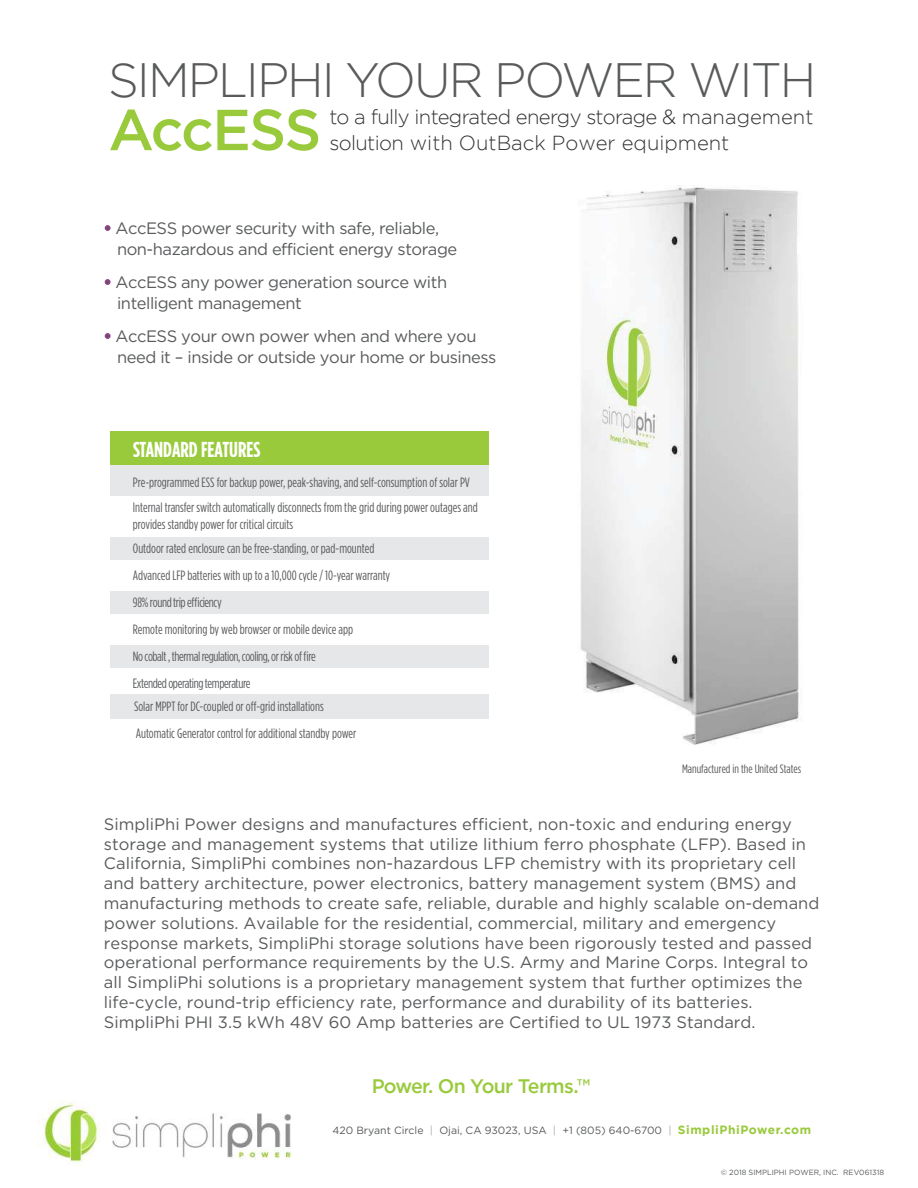
<style>
.page{position:relative;width:918px;height:1188px;background:#fff}
.page>*{position:absolute;margin:0;border:0;box-sizing:border-box;transform-origin:0 0}
.t1{font:500 57.75px "Gotham";letter-spacing:-.03em;color:#99ca3c}
.t2{font:300 48.15px "Gotham";letter-spacing:-.04em;color:#585a5c}
.t3{font:700 21.6px "Gotham Condensed";color:#fff}
.t4{font:300 20.25px/25.5px "Gotham";letter-spacing:-.03em;color:#333}
.t5{font:500 19.5px "Gotham";letter-spacing:-.04em;color:#99ca3c}
.t6{font:16.5px/19.8px "Gotham HTF";color:#585a5c}
.t7{font:16.5px/21px "Gotham HTF";letter-spacing:-.03em;color:#585a5c}
.t8{font:13.5px/25.8px "Gotham Condensed";color:#58595b}
.t9{font:13.5px/27px "Gotham Condensed";letter-spacing:-.03em;color:#585a5c}
.t10{font:12.15px "Gotham Condensed";color:#585a5c}
.t11{font:10.5px "Gotham HTF";color:#585a5c}
.t12{font:7.5px "Gotham HTF";color:#585a5c}
.s1{color:#a7a9ac}
.s2{font-family:"Gotham";font-weight:700;font-size:12px;color:#99ca3c}
</style>
<div class="page">
<svg style="left:105px;top:225px;width:6px;height:6px"></svg>
<svg style="left:105px;top:279px;width:6px;height:6px"></svg>
<svg style="left:105px;top:333px;width:6px;height:6px"></svg>
<div style="left:110px;top:432px;width:379px;height:35px;background:#99ca3c"></div>
<div style="left:110px;top:465px;width:379px;height:31px;background:#e6e7e8"></div>
<div style="left:110px;top:694px;width:379px;height:25px;background:#e6e7e8"></div>
<div style="left:110px;top:537px;width:379px;height:23px;background:#e6e7e8"></div>
<div style="left:110px;top:591px;width:379px;height:23px;background:#e6e7e8"></div>
<div style="left:110px;top:645px;width:379px;height:23px;background:#e6e7e8"></div>
<img style="left:37px;top:1102px;width:255px;height:64px">
<img style="left:580px;top:186px;width:221px;height:559px">
<h2 class="t2" style="left:108px;top:61px;width:710px">SIMPLIPHI YOUR POWER WITH</h2>
<h1 class="t1" style="left:108px;top:96px;width:215px">AccESS</h1>
<p class="t4" style="left:329px;top:106px;width:486px">to a fully integrated energy storage &amp; management solution with OutBack Power equipment</p>
<p class="t7" style="left:117px;top:218px;width:342px;text-indent:-13px">ï AccESS power security with safe, reliable, non-hazardous and efficient energy storage</p>
<p class="t7" style="left:117px;top:272px;width:332px;text-indent:-13px">ï AccESS any power generation source with intelligent management</p>
<p class="t7" style="left:117px;top:326px;width:381px;text-indent:-13px">ï AccESS your own power when and where you need it – inside or outside your home or business</p>
<h3 class="t3" style="left:133px;top:440px;width:129px">STANDARD FEATURES</h3>
<p class="t8" style="left:133px;top:470px;width:346px">Pre-programmed ESS for backup power, peak-shaving, and self-consumption of solar PV<br>Internal transfer switch automatically disconnects from the grid during power outages and</p>
<p class="t8" style="left:133px;top:512px;width:243px;line-height:24.3px">provides standby power for critical circuits<br>Outdoor rated enclosure can be free-standing, or pad-mounted</p>
<p class="t8" style="left:133px;top:563px;width:259px">Advanced LFP batteries with up to a 10,000 cycle / 10-year warranty</p>
<p class="t9" style="left:133px;top:589px;width:90px">98% round trip efficiency</p>
<p class="t8" style="left:133px;top:617px;width:222px">Remote monitoring by web browser or mobile device app</p>
<p class="t9" style="left:133px;top:643px;width:185px">No cobalt , thermalregulation,cooling, or risk offire<br>Extended operating temperature</p>
<p class="t8" style="left:134px;top:693px;width:224px;line-height:27.6px">Solar MPPT for DC-coupled or off-grid installations<br>Automatic Generator control for additional standby power</p>
<p class="t10" style="left:682px;top:763px;width:121px">Manufactured in the United States</p>
<p class="t6" style="left:104px;top:815px;width:717px">SimpliPhi Power designs and manufactures efficient, non-toxic and enduring energy storage and management systems that utilize lithium ferro phosphate (LFP). Based in California, SimpliPhi combines non-hazardous LFP chemistry with its proprietary cell and battery architecture, power electronics, battery management system (BMS) and manufacturing methods to create safe, reliable, durable and highly scalable on-demand power solutions. Available for the residential, commercial, military and emergency response markets, SimpliPhi storage solutions have been rigorously tested and passed operational performance requirements by the U.S. Army and Marine Corps. Integral to all SimpliPhi solutions is a proprietary management system that further optimizes the life-cycle, round-trip efficiency rate, performance and durability of its batteries.<br>SimpliPhi PHI 3.5 kWh 48V 60 Amp batteries are Certified to UL 1973 Standard.</p>
<p class="t5" style="left:372px;top:1075px;width:220px">Power. On Your Terms.™</p>
<p class="t11" style="left:332px;top:1125px;width:480px">420 Bryant Circle <span class="s1">|</span> Ojai, CA 93023, USA <span class="s1">|</span> +1 (805) 640-6700 <span class="s1">|</span> <span class="s2">SimpliPhiPower.com</span></p>
<p class="t12" style="left:721px;top:1169px;width:165px">© 2018 SIMPLIPHI POWER, INC. REV061318</p>
</div>
